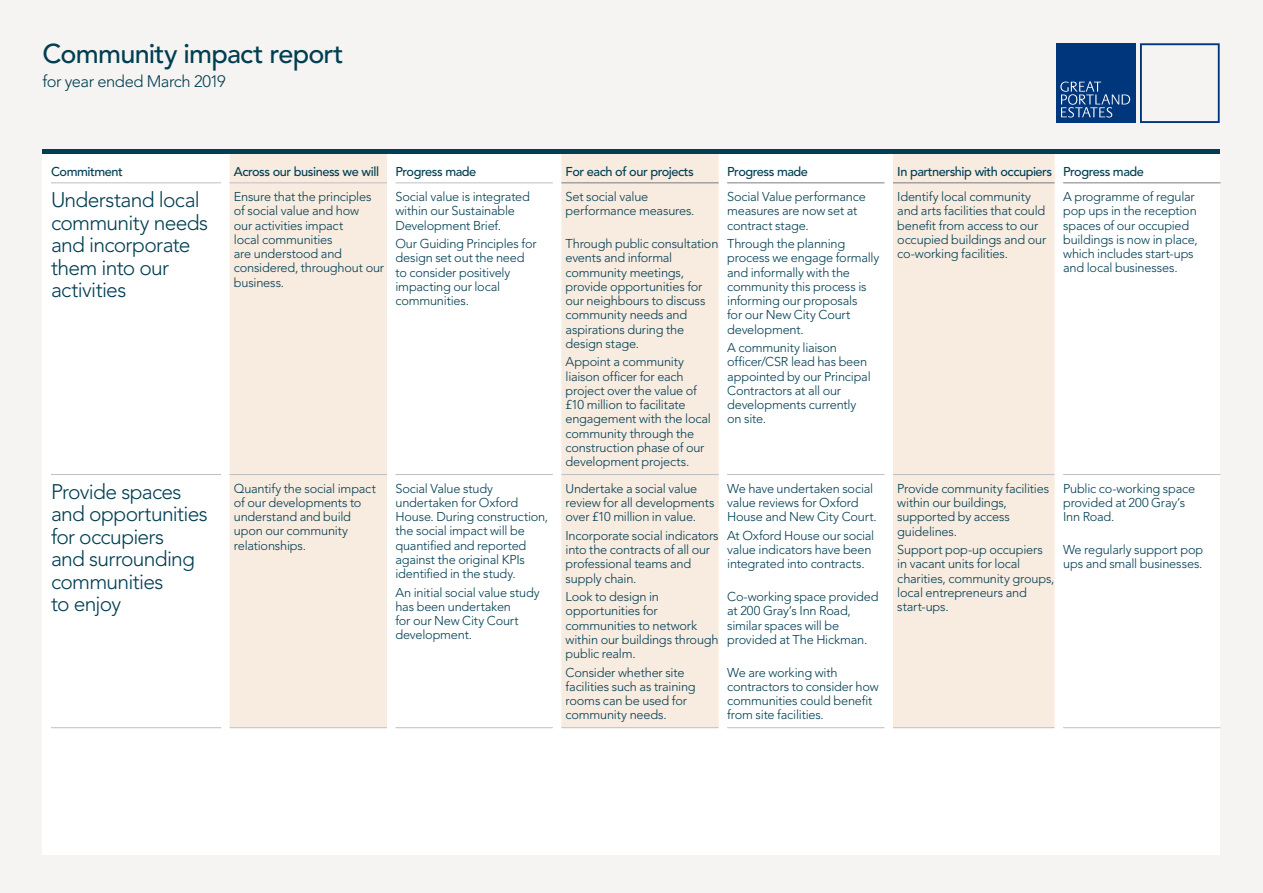
<style>
.page{position:relative;width:1263px;height:893px;background:#f6f4f2}
.page>*{position:absolute;margin:0;border:0;box-sizing:border-box;transform-origin:0 0}
.t1{font:500 27px "Avenir LT Std";letter-spacing:-.03em;color:#003e52}
.t2{font:300 21px/22.5px "Avenir LT Std";letter-spacing:-.035em;color:#003e52}
.t3{font:300 16.5px "Avenir LT Std";letter-spacing:-.03em;color:#003e52}
.t4{font:300 12.75px/14.2px "Avenir LT Std";letter-spacing:-.015em;color:#003e52}
.t5{font:500 12.75px "Avenir LT Std";letter-spacing:-.035em;color:#003e52}
</style>
<div class="page">
<div style="left:43px;top:151px;width:1177px;height:704px;background:#fff"></div>
<div style="left:1056px;top:43px;width:79px;height:80px;background:#00377c"></div>
<svg style="left:1140px;top:43px;width:80px;height:80px"></svg>
<svg style="left:1060px;top:81px;width:70px;height:37px"></svg>
<svg style="left:230px;top:153px;width:824px;height:575px;fill:#f8ebe0"></svg>
<hr style="left:230px;top:474px;width:157px;height:1px;background:#c0bfc1">
<hr style="left:395px;top:474px;width:158px;height:1px;background:#c0bfc1">
<hr style="left:230px;top:727px;width:157px;height:1px;background:#c0bfc1">
<hr style="left:395px;top:727px;width:158px;height:1px;background:#c0bfc1">
<hr style="left:561px;top:727px;width:158px;height:1px;background:#c0bfc1">
<hr style="left:727px;top:727px;width:157px;height:1px;background:#c0bfc1">
<hr style="left:893px;top:727px;width:161px;height:1px;background:#c0bfc1">
<hr style="left:1063px;top:727px;width:157px;height:1px;background:#c0bfc1">
<hr style="left:561px;top:183px;width:158px;height:1px;background:#7a7d82">
<hr style="left:727px;top:183px;width:157px;height:1px;background:#7a7d82">
<hr style="left:893px;top:183px;width:161px;height:1px;background:#7a7d82">
<hr style="left:1063px;top:183px;width:157px;height:1px;background:#7a7d82">
<hr style="left:561px;top:474px;width:158px;height:1px;background:#c0bfc1">
<hr style="left:727px;top:474px;width:157px;height:1px;background:#c0bfc1">
<hr style="left:51px;top:474px;width:170px;height:1px;background:#c0bfc1">
<hr style="left:51px;top:727px;width:170px;height:1px;background:#c0bfc1">
<hr style="left:230px;top:183px;width:157px;height:1px;background:#c0bfc1">
<hr style="left:395px;top:183px;width:158px;height:1px;background:#c0bfc1">
<hr style="left:893px;top:474px;width:161px;height:1px;background:#c0bfc1">
<hr style="left:1063px;top:474px;width:157px;height:1px;background:#c0bfc1">
<hr style="left:51px;top:183px;width:170px;height:1px;background:#c0bfc1">
<hr style="left:43px;top:149px;width:1177px;height:4px;background:#003e52">
<h1 class="t1" style="left:43px;top:38px;width:303px">Community impact report</h1>
<p class="t3" style="left:43px;top:72px;width:185px">for year ended March 2019</p>
<p class="t5" style="left:51px;top:165px;width:73px">Commitment</p>
<p class="t5" style="left:234px;top:165px;width:147px">Across our business we will</p>
<p class="t5" style="left:395px;top:165px;width:82px">Progress made</p>
<p class="t5" style="left:566px;top:165px;width:130px">For each of our projects</p>
<p class="t5" style="left:727px;top:165px;width:82px">Progress made</p>
<p class="t5" style="left:897px;top:165px;width:248px">In partnership with occupiers Progress made</p>
<h2 class="t2" style="left:51px;top:189px;width:159px">Understand local community needs and incorporate them into our activities</h2>
<p class="t4" style="left:234px;top:190px;width:152px">Ensure that the principles of social value and how<br>our activities impact<br>local communities<br>are understood and considered, throughout our business.</p>
<p class="t4" style="left:395px;top:190px;width:136px">Social value is integrated within our Sustainable<br>Development Brief.</p>
<p class="t4" style="left:727px;top:190px;width:140px">Social Value performance measures are now set at contract stage.</p>
<p class="t4" style="left:727px;top:237px;width:154px">Through the planning process we engage formally and informally with the community this process is informing our proposals<br>for our New City Court development.</p>
<p class="t4" style="left:727px;top:341px;width:145px">A community liaison officer/CSR lead has been appointed by our Principal<br>Contractors at all our developments currently on site.</p>
<p class="t4" style="left:897px;top:190px;width:151px">Identify local community and arts facilities that could benefit from access to our occupied buildings and our co-working facilities.</p>
<p class="t4" style="left:1063px;top:190px;width:136px">A programme of regular pop ups in the reception spaces of our occupied buildings is now in place, which includes start-ups and local businesses.</p>
<p class="t4" style="left:566px;top:190px;width:131px">Set social value performance measures.</p>
<p class="t4" style="left:566px;top:237px;width:154px">Through public consultation events and informal community meetings, provide opportunities for our neighbours to discuss community needs and aspirations during the design stage.</p>
<p class="t4" style="left:566px;top:355px;width:147px">Appoint a community liaison officer for each project over the value of £10 million to facilitate engagement with the local community through the construction phase of our development projects.</p>
<p class="t4" style="left:395px;top:237px;width:143px">Our Guiding Principles for design set out the need to consider positively impacting our local communities.</p>
<h2 class="t2" style="left:51px;top:480px;width:158px">Provide spaces and opportunities for occupiers<br>and surrounding communities<br>to enjoy</h2>
<p class="t4" style="left:234px;top:481px;width:144px">Quantify the social impact of our developments to understand and build upon our community relationships.</p>
<p class="t4" style="left:395px;top:481px;width:154px">Social Value study undertaken for Oxford<br>House. During construction, the social impact will be quantified and reported against the original KPIs identified in the study.</p>
<p class="t4" style="left:395px;top:585px;width:146px">An initial social value study has been undertaken<br>for our New City Court development.</p>
<p class="t4" style="left:566px;top:481px;width:150px">Undertake a social value review for all developments over £10 million in value.</p>
<p class="t4" style="left:566px;top:528px;width:155px">Incorporate social indicators into the contracts of all our professional teams and supply chain.</p>
<p class="t4" style="left:566px;top:589px;width:154px">Look to design in opportunities for communities to network within our buildings through public realm.</p>
<p class="t4" style="left:566px;top:665px;width:132px">Consider whether site facilities such as training rooms can be used for community needs.</p>
<p class="t4" style="left:727px;top:481px;width:151px">We have undertaken social value reviews for Oxford<br>House and New City Court.</p>
<p class="t4" style="left:727px;top:528px;width:149px">At Oxford House our social value indicators have been integrated into contracts.</p>
<p class="t4" style="left:727px;top:590px;width:153px">Co-working space provided at 200 Gray’s Inn Road, similar spaces will be provided at The Hickman.</p>
<p class="t4" style="left:727px;top:665px;width:153px">We are working with contractors to consider how communities could benefit from site facilities.</p>
<p class="t4" style="left:897px;top:481px;width:153px">Provide community facilities within our buildings, supported by access guidelines.</p>
<p class="t4" style="left:897px;top:543px;width:159px">Support pop-up occupiers in vacant units for local charities, community groups, local entrepreneurs and start-ups.</p>
<p class="t4" style="left:1063px;top:481px;width:134px">Public co-working space provided at 200 Gray’s<br>Inn Road.</p>
<p class="t4" style="left:1063px;top:543px;width:142px">We regularly support pop ups and small businesses.</p>
</div>
